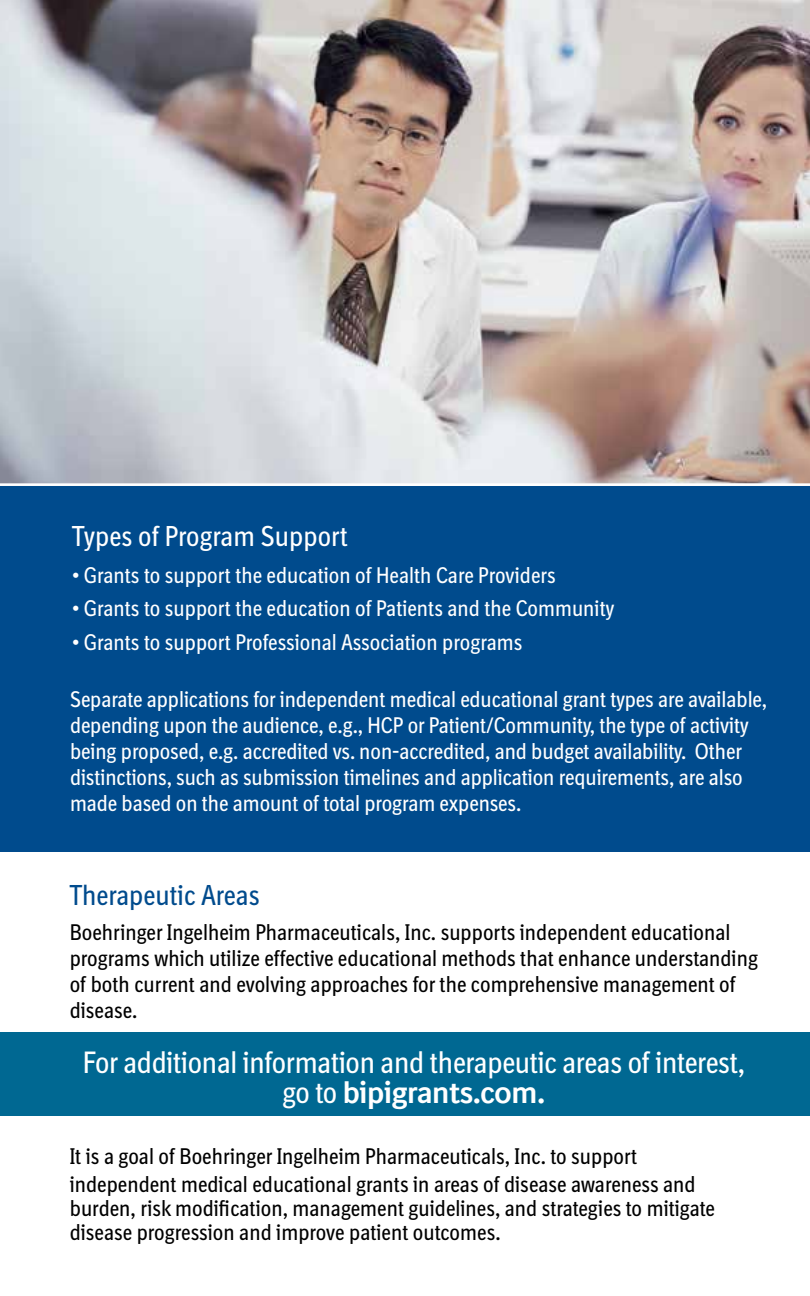
<style>
.page{position:relative;width:810px;height:1296px;background:#fff}
.page>*{position:absolute;margin:0;border:0;box-sizing:border-box;transform-origin:0 0}
.t1{font:condensed 30px/30px "BI Sans";letter-spacing:-.01em;color:#fff;text-align:center}
.t2{font:condensed 28px "BI Sans";color:#fff}
.t3{font:condensed 28px "BI Sans";color:#004b8d}
.t4{font:condensed 22px/26px "BI Sans";letter-spacing:-.005em;color:#fff}
.t5{font:condensed 22px/26px "BI Sans";color:#000}
.s1{font-weight:700;font-stretch:normal}
</style>
<div class="page">
<img style="left:0;top:0;width:810px;height:483px">
<div style="left:0;top:486px;width:810px;height:366px;background:#004b8d"></div>
<div style="left:0;top:1032px;width:810px;height:84px;background:#006892"></div>
<p class="t2" style="left:72px;top:520px;width:277px">Types of Program Support</p>
<p class="t4" style="left:72px;top:562px;width:485px">• Grants to support the education of Health Care Providers</p>
<p class="t4" style="left:72px;top:595px;width:544px">• Grants to support the education of Patients and the Community</p>
<p class="t4" style="left:72px;top:629px;width:452px">• Grants to support Professional Association programs</p>
<p class="t4" style="left:70px;top:686px;width:699px">Separate applications for independent medical educational grant types are available, depending upon the audience, e.g., HCP or Patient/Community, the type of activity being proposed, e.g. accredited vs. non-accredited, and budget availability. Other distinctions, such as submission timelines and application requirements, are also made based on the amount of total program expenses.</p>
<p class="t3" style="left:70px;top:879px;width:192px">Therapeutic Areas</p>
<p class="t5" style="left:70px;top:919px;width:690px">Boehringer Ingelheim Pharmaceuticals, Inc. supports independent educational programs which utilize effective educational methods that enhance understanding of both current and evolving approaches for the comprehensive management of disease.</p>
<h1 class="t1" style="left:83px;top:1048px;width:664px">For additional information and therapeutic areas of interest, go to <span class="s1">bipigrants.com.</span></h1>
<p class="t5" style="left:70px;top:1143px;width:628px;line-height:28px">It is a goal of Boehringer Ingelheim Pharmaceuticals, Inc. to support independent medical educational grants in areas of disease awareness and</p>
<p class="t5" style="left:70px;top:1197px;width:647px;line-height:24px">burden, risk modification, management guidelines, and strategies to mitigate disease progression and improve patient outcomes.</p>
</div>
